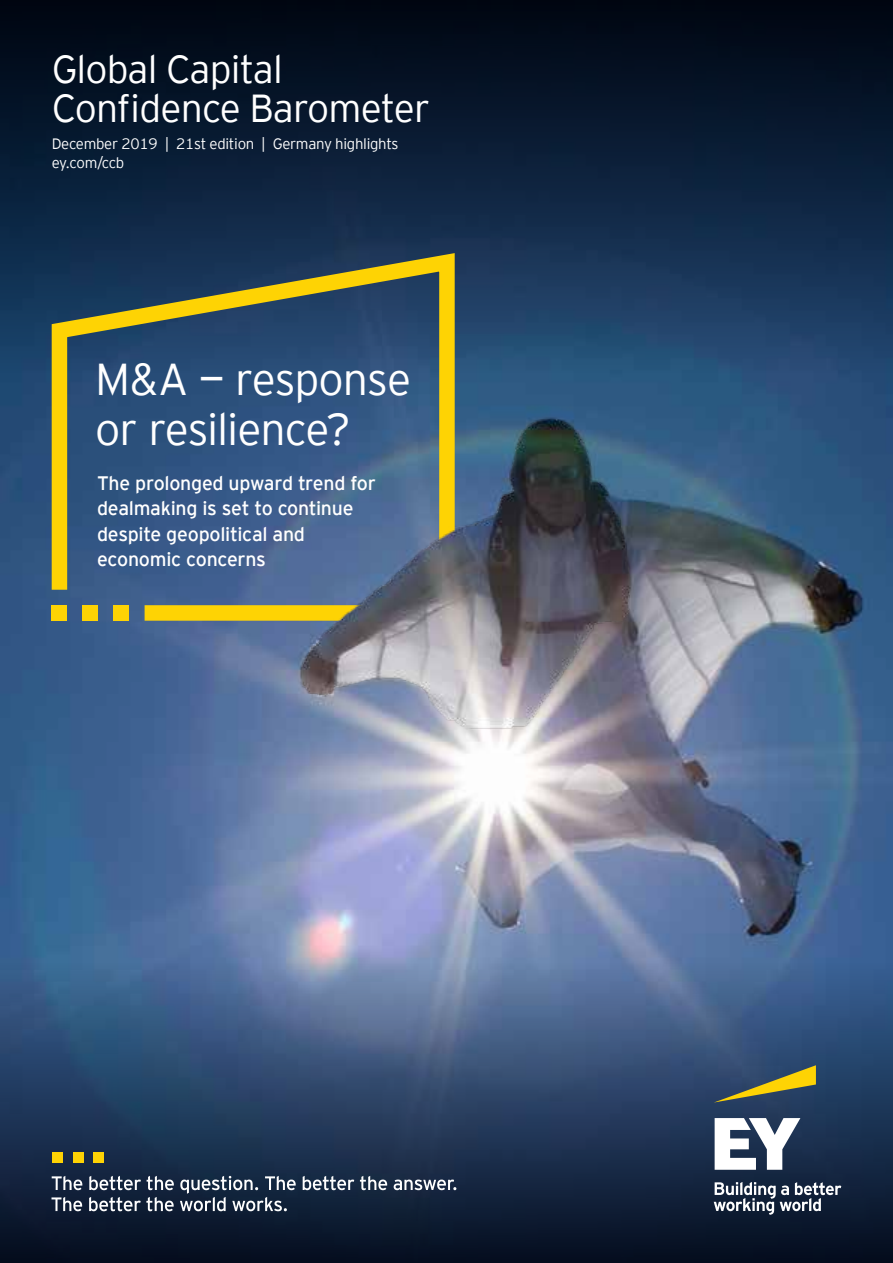
<style>
.page{position:relative;width:893px;height:1263px;background:#fff}
.page>*{position:absolute;margin:0;border:0;box-sizing:border-box;transform-origin:0 0}
.t1{font:300 44.55px/50.2px "EY Interstate";letter-spacing:-.025em;color:#fff}
.t2{font:300 39px/39px "EY Interstate";letter-spacing:-.02em;color:#fff}
.t3{font:19.5px/25.5px "EY Interstate";letter-spacing:-.015em;color:#fff}
.t4{font:300 15px/19.5px "EY Interstate";letter-spacing:-.02em;color:#fff}
</style>
<div class="page">
<img style="left:0;top:372px;width:893px;height:591px">
<svg style="left:0;top:963px;width:893px;height:300px;background:#2a4161"></svg>
<div style="left:0;top:0;width:893px;height:372px;background:linear-gradient(to bottom,#00010d,#244b75)"></div>
<svg style="left:44px;top:244px;width:418px;height:384px;background:#4a616e"></svg>
<div style="left:52px;top:605px;width:15px;height:16px;background:#fed304"></div>
<div style="left:83px;top:605px;width:15px;height:16px;background:#fed304"></div>
<div style="left:114px;top:605px;width:15px;height:16px;background:#fed304"></div>
<svg style="left:714px;top:1065px;width:102px;height:37px;background:#62694e"></svg>
<svg style="left:714px;top:1118px;width:127px;height:97px"></svg>
<div style="left:52px;top:1152px;width:10px;height:11px;background:#fed304"></div>
<div style="left:73px;top:1152px;width:10px;height:11px;background:#fed304"></div>
<div style="left:94px;top:1152px;width:10px;height:11px;background:#fed304"></div>
<svg style="left:52px;top:1176px;width:30px;height:14px"></svg>
<svg style="left:89px;top:1176px;width:52px;height:14px"></svg>
<svg style="left:147px;top:1176px;width:27px;height:14px"></svg>
<svg style="left:303px;top:1176px;width:51px;height:14px"></svg>
<svg style="left:360px;top:1176px;width:27px;height:14px"></svg>
<svg style="left:394px;top:1179px;width:62px;height:11px"></svg>
<svg style="left:52px;top:1197px;width:30px;height:14px"></svg>
<svg style="left:89px;top:1197px;width:85px;height:14px"></svg>
<svg style="left:180px;top:1176px;width:116px;height:35px;background:#4a586b"></svg>
<h2 class="t2" style="left:52px;top:47px;width:380px">Global Capital<br>Confidence Barometer</h2>
<p class="t4" style="left:52px;top:133px;width:348px">December 2019 | 21st edition | Germany highlights ey.com/ccb</p>
<h1 class="t1" style="left:95px;top:351px;width:317px">M&amp;A — response or resilience?</h1>
<p class="t3" style="left:97px;top:469px;width:280px">The prolonged upward trend for dealmaking is set to continue despite geopolitical and economic concerns</p>
</div>
